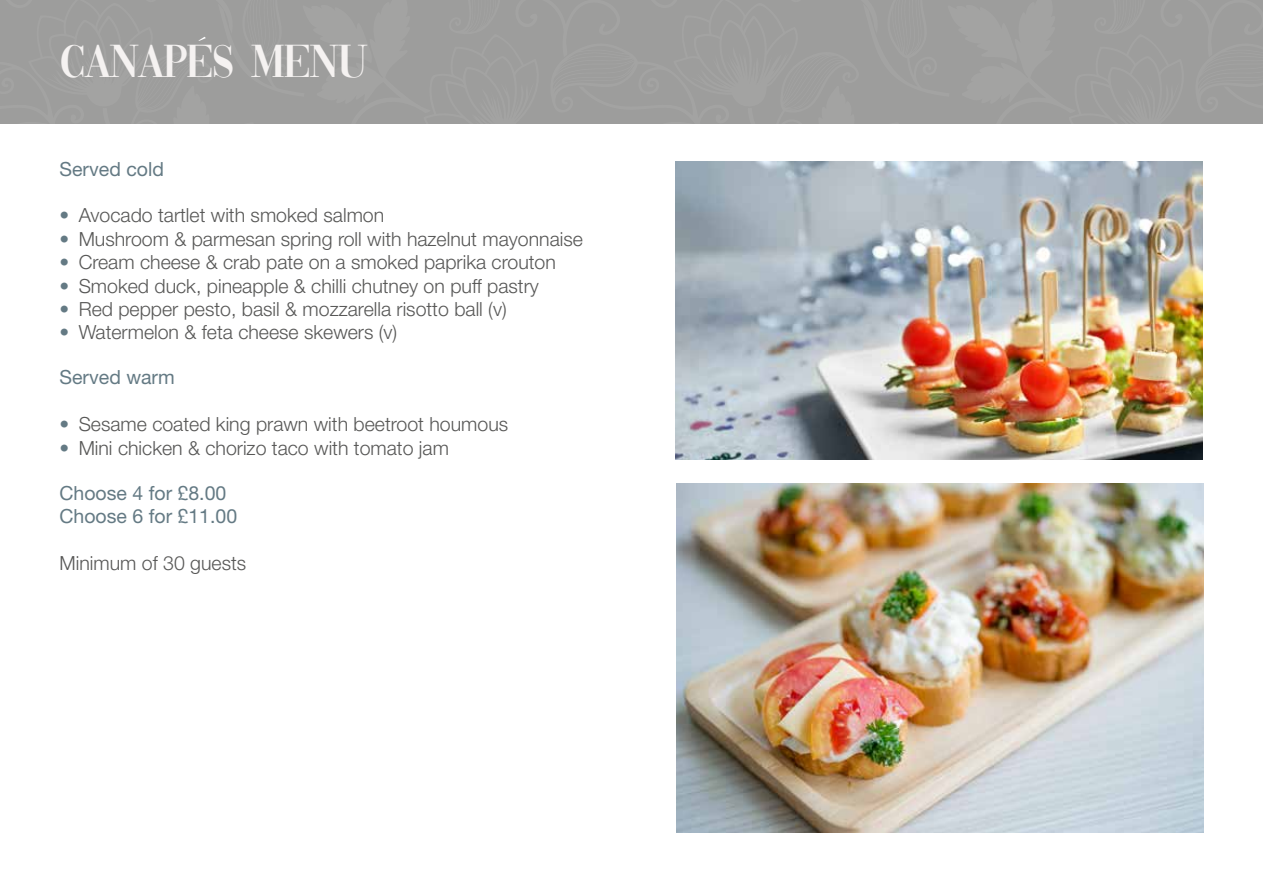
<style>
.page{position:relative;width:1263px;height:893px;background:#fff}
.page>*{position:absolute;margin:0;border:0;box-sizing:border-box;transform-origin:0 0}
.t1{font:48px "Vogue";letter-spacing:-.025em;color:#f5f2f1}
.t2{font:300 19.5px "Helvetica Neue LT Std";color:#575756}
.t3{font:19.5px/23.4px "Helvetica Neue LT Std";color:#647a84}
.s1{color:#647a84}
</style>
<div class="page">
<div style="left:0;top:0;width:1263px;height:123px;background:#9d9d9c"></div>
<img style="left:676px;top:484px;width:527px;height:348px">
<img style="left:675px;top:162px;width:527px;height:297px">
<h1 class="t1" style="left:60px;top:44px;width:310px">CANAPES MENU</h1>
<p class="t3" style="left:60px;top:157px;width:106px">Served cold</p>
<p class="t2" style="left:60px;top:203px;width:326px"><span class="s1">•</span> Avocado tartlet with smoked salmon</p>
<p class="t2" style="left:60px;top:227px;width:525px"><span class="s1">•</span> Mushroom &amp; parmesan spring roll with hazelnut mayonnaise</p>
<p class="t2" style="left:60px;top:250px;width:498px"><span class="s1">•</span> Cream cheese &amp; crab pate on a smoked paprika crouton</p>
<p class="t2" style="left:60px;top:274px;width:481px"><span class="s1">•</span> Smoked duck, pineapple &amp; chilli chutney on puff pastry</p>
<p class="t2" style="left:60px;top:297px;width:449px"><span class="s1">•</span> Red pepper pesto, basil &amp; mozzarella risotto ball (v)</p>
<p class="t2" style="left:60px;top:320px;width:339px"><span class="s1">•</span> Watermelon &amp; feta cheese skewers (v)</p>
<p class="t3" style="left:60px;top:365px;width:117px">Served warm</p>
<p class="t2" style="left:60px;top:412px;width:450px"><span class="s1">•</span> Sesame coated king prawn with beetroot houmous</p>
<p class="t2" style="left:60px;top:436px;width:391px"><span class="s1">•</span> Mini chicken &amp; chorizo taco with tomato jam</p>
<p class="t3" style="left:60px;top:481px;width:179px">Choose 4 for £8.00<br>Choose 6 for £11.00</p>
<p class="t2" style="left:60px;top:551px;width:188px">Minimum of 30 guests</p>
</div>
